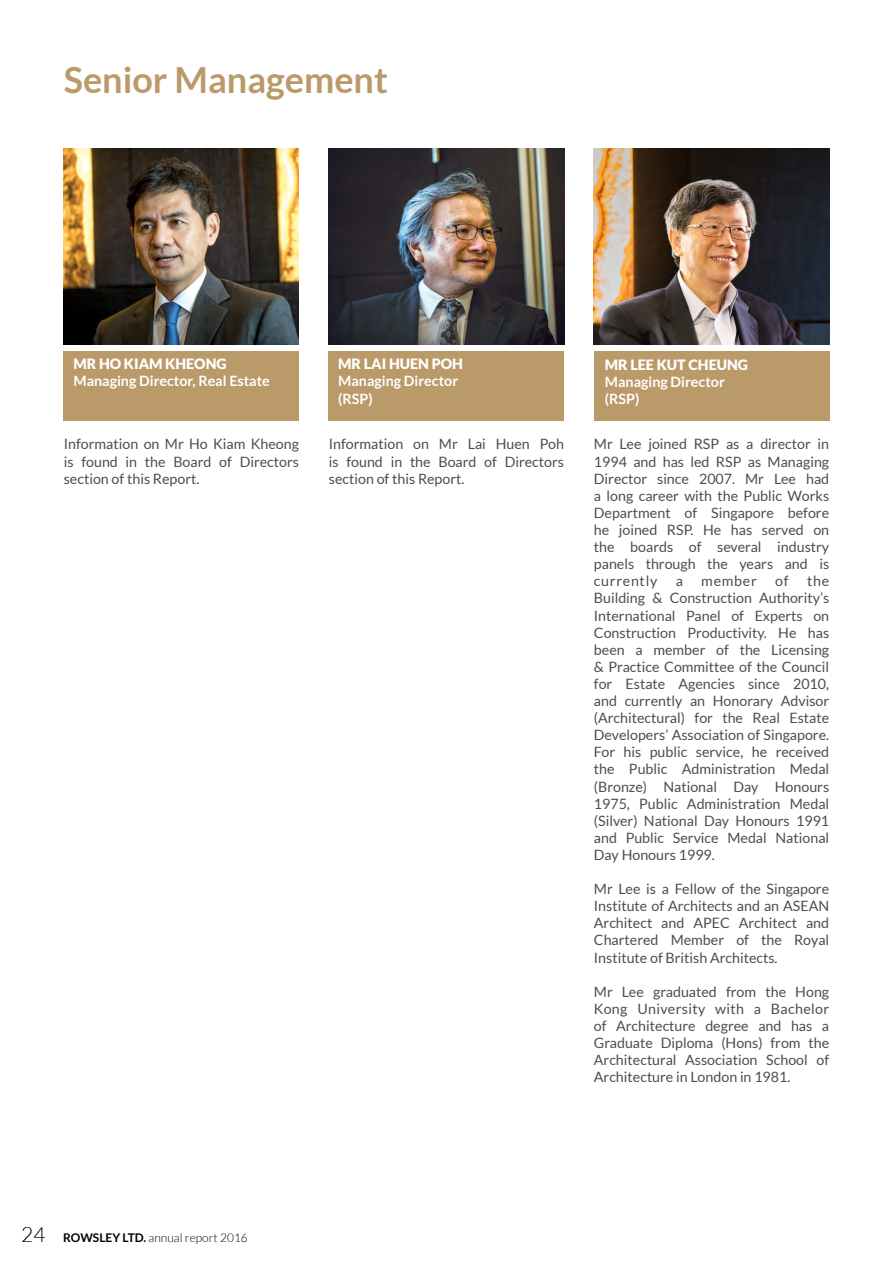
<style>
.page{position:relative;width:893px;height:1263px;background:#fff}
.page>*{position:absolute;margin:0;border:0;box-sizing:border-box;transform-origin:0 0}
.t1{font:700 36px "Lato";color:#bb9a6a}
.t2{font:14.25px/17.1px "Lato";color:#4d4d4f;text-align:justify}
.t3{font:700 14.25px/17.1px "Lato";color:#fff}
.t4{font:900 14.25px "Lato";color:#fff}
.t5{font:300 12px "Lato";color:#000}
.s1{font-size:21px}
.s2{font-weight:700}
</style>
<div class="page">
<img style="left:594px;top:149px;width:235px;height:195px">
<img style="left:329px;top:149px;width:235px;height:195px">
<div style="left:594px;top:351px;width:235px;height:70px;background:#bb9a6a"></div>
<div style="left:329px;top:351px;width:235px;height:70px;background:#bb9a6a"></div>
<img style="left:63px;top:149px;width:236px;height:195px">
<div style="left:63px;top:351px;width:236px;height:70px;background:#bb9a6a"></div>
<h1 class="t1" style="left:64px;top:59px;width:326px">Senior Management</h1>
<p class="t4" style="left:73px;top:356px;width:155px">MR HO KIAM KHEONG</p>
<p class="t3" style="left:73px;top:372px;width:198px">Managing Director, Real Estate</p>
<p class="t4" style="left:338px;top:356px;width:126px">MR LAI HUEN POH</p>
<p class="t3" style="left:338px;top:372px;width:121px">Managing Director (RSP)</p>
<p class="t4" style="left:605px;top:356px;width:145px">MR LEE KUT CHEUNG</p>
<p class="t3" style="left:605px;top:373px;width:121px">Managing Director (RSP)</p>
<p class="t2" style="left:64px;top:436px;width:237px">Information on Mr Ho Kiam Kheong is found in the Board of Directors section of this Report.</p>
<p class="t2" style="left:329px;top:436px;width:237px">Information on Mr Lai Huen Poh is found in the Board of Directors section of this Report.</p>
<p class="t2" style="left:594px;top:436px;width:237px">Mr Lee joined RSP as a director in 1994 and has led RSP as Managing Director since 2007. Mr Lee had a long career with the Public Works Department of Singapore before he joined RSP. He has served on the boards of several industry panels through the years and is currently</p>
<p class="t2" style="left:594px;top:572px;width:237px;text-indent:213px">the Building &amp; Construction Authority’s International Panel of Experts on Construction Productivity. He has been a member of the Licensing &amp; Practice Committee of the Council for Estate Agencies since 2010, and currently an Honorary Advisor (Architectural) for the Real Estate Developers’ Association of Singapore.<br>For his public service, he received the Public Administration Medal (Bronze) National Day Honours 1975, Public Administration Medal (Silver) National Day Honours 1991 and Public Service Medal National Day Honours 1999.</p>
<p class="t2" style="left:594px;top:880px;width:237px">Mr Lee is a Fellow of the Singapore Institute of Architects and an ASEAN Architect and APEC Architect and Chartered Member of the Royal Institute of British Architects.</p>
<p class="t2" style="left:594px;top:983px;width:237px">Mr Lee graduated from the Hong Kong University with a Bachelor of Architecture degree and has a Graduate Diploma (Hons) from the Architectural Association School of Architecture in London in 1981.</p>
<p class="t2" style="left:676px;top:572px;width:9px">a</p>
<p class="t2" style="left:701px;top:572px;width:57px">member</p>
<p class="t2" style="left:775px;top:572px;width:15px">of</p>
<p class="t5" style="left:21px;top:1231px;width:228px"><span class="s1">24</span> <span class="s2">ROWSLEY LTD.</span> annual report 2016</p>
</div>
